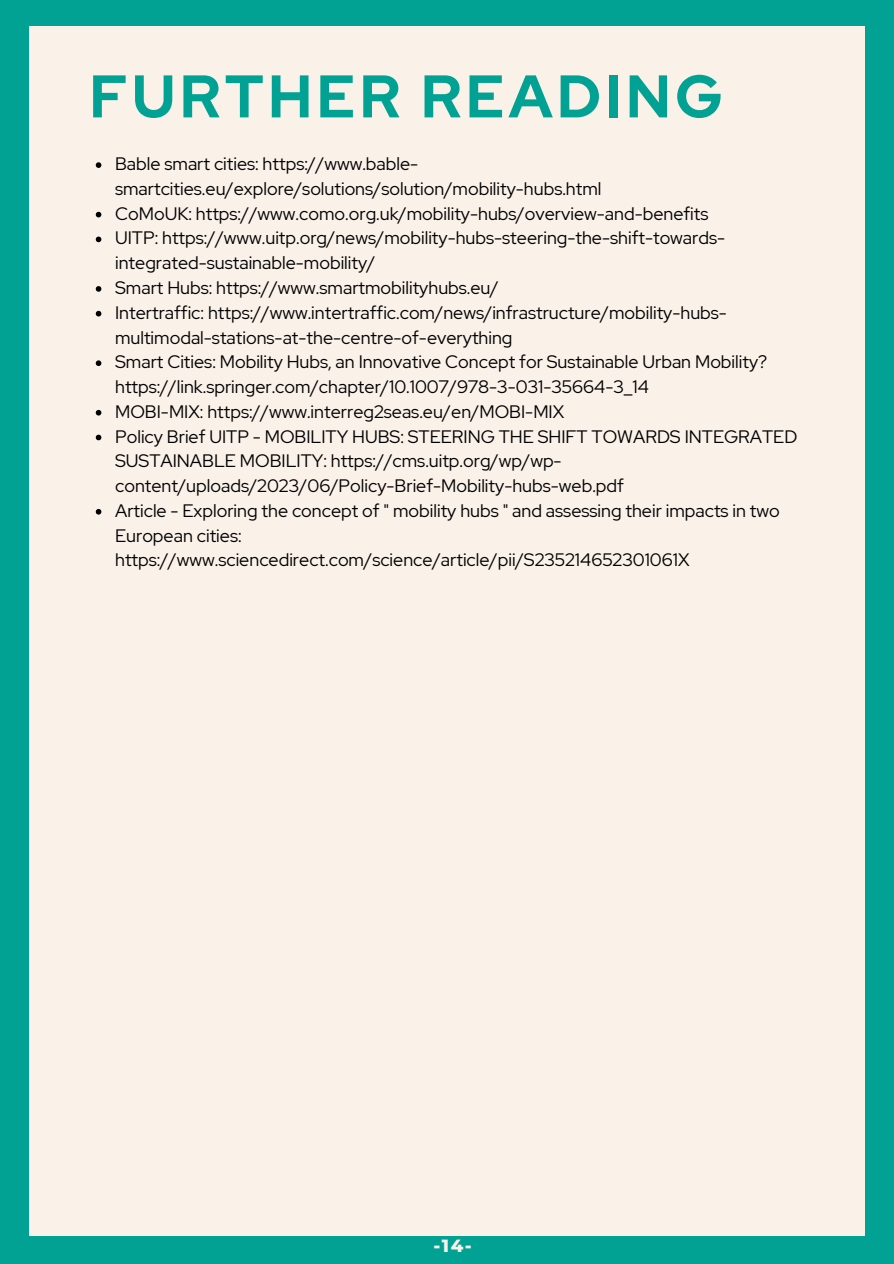
<style>
.page{position:relative;width:894px;height:1264px;background:#fff}
.page>*{position:absolute;margin:0;border:0;box-sizing:border-box;transform-origin:0 0}
.t1{font:700 60px "Red Hat Display";letter-spacing:.07em;color:#01a293}
.t2{font:18px/24.8px "Red Hat Display";color:#000001}
.t3{font:800 18px "Montserrat";color:#faf2e9}
</style>
<div class="page">
<div style="left:0;top:0;width:893px;height:1263px;background:#01a293"></div>
<div style="left:29px;top:26px;width:835px;height:1210px;background:#faf2e9"></div>
<svg style="left:96px;top:162px;width:5px;height:6px"></svg>
<svg style="left:96px;top:212px;width:5px;height:5px"></svg>
<svg style="left:96px;top:236px;width:5px;height:6px"></svg>
<svg style="left:96px;top:286px;width:5px;height:6px"></svg>
<svg style="left:96px;top:311px;width:5px;height:5px"></svg>
<svg style="left:96px;top:360px;width:5px;height:6px"></svg>
<svg style="left:96px;top:410px;width:5px;height:5px"></svg>
<svg style="left:96px;top:434px;width:5px;height:6px"></svg>
<svg style="left:96px;top:509px;width:5px;height:5px"></svg>
<h2 class="t1" style="left:89px;top:56px;width:634px">FURTHER READING</h2>
<p class="t2" style="left:115px;top:151px;width:488px">Bable smart cities: https://www.bable&shy;smartcities.eu/explore/solutions/solution/mobility-hubs.html</p>
<p class="t2" style="left:115px;top:201px;width:594px">CoMoUK: https://www.como.org.uk/mobility-hubs/overview-and-benefits</p>
<p class="t2" style="left:115px;top:226px;width:611px">UITP: https://www.uitp.org/news/mobility-hubs-steering-the-shift-towards&shy;integrated-sustainable-mobility/</p>
<p class="t2" style="left:115px;top:275px;width:385px">Smart Hubs: https://www.smartmobilityhubs.eu/</p>
<p class="t2" style="left:115px;top:300px;width:613px">Intertraffic: https://www.intertraffic.com/news/infrastructure/mobility-hubs&shy;multimodal-stations-at-the-centre-of-everything</p>
<p class="t2" style="left:115px;top:349px;width:653px">Smart Cities: Mobility Hubs, an Innovative Concept for Sustainable Urban Mobility? https://link.springer.com/chapter/10.1007/978-3-031-35664-3_14</p>
<p class="t2" style="left:115px;top:399px;width:450px">MOBI-MIX: https://www.interreg2seas.eu/en/MOBI-MIX</p>
<p class="t2" style="left:115px;top:424px;width:683px">Policy Brief UITP - MOBILITY HUBS: STEERING THE SHIFT TOWARDS INTEGRATED<br>SUSTAINABLE MOBILITY: https://cms.uitp.org/wp/wp&shy;content/uploads/2023/06/Policy-Brief-Mobility-hubs-web.pdf</p>
<p class="t2" style="left:115px;top:498px;width:666px">Article - Exploring the concept of " mobility hubs " and assessing their impacts in two<br>European cities: https://www.sciencedirect.com/science/article/pii/S235214652301061X</p>
<h1 class="t3" style="left:433px;top:1234px;width:40px">-14-</h1>
</div>
